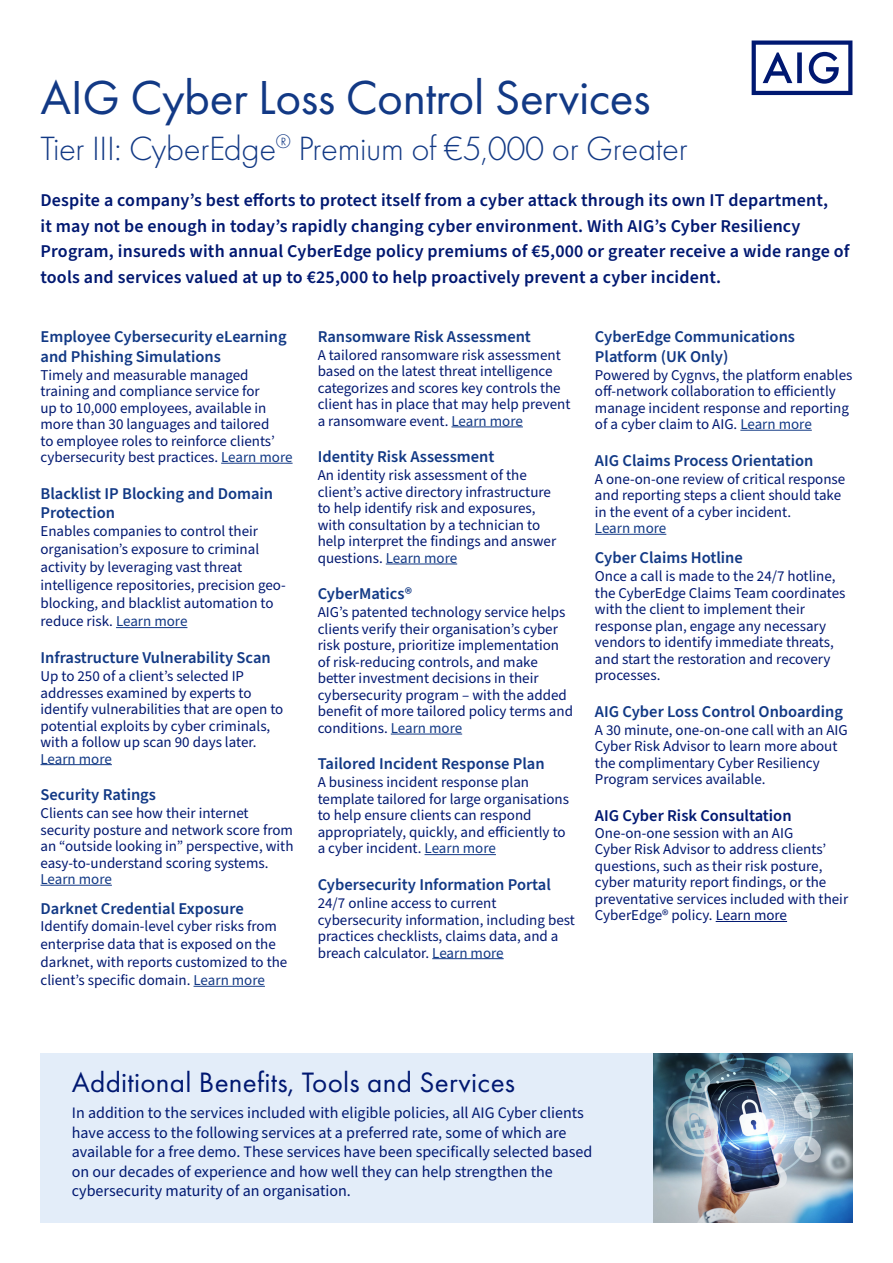
<style>
.page{position:relative;width:893px;height:1263px;background:#fff}
.page>*{position:absolute;margin:0;border:0;box-sizing:border-box;transform-origin:0 0}
.t1{font:49.5px "Futura PT";letter-spacing:-.01em;color:#123985}
.t2{font:300 34.95px "Futura PT";letter-spacing:-.01em;color:#123985}
.t3{font:29.1px "Futura PT";letter-spacing:.01em;color:#001871}
.t4{font:600 18px/25.5px "Source Sans Pro";letter-spacing:.01em;color:#001871}
.t5{font:600 16.5px/19.8px "Source Sans Pro";color:#123985}
.t6{font:600 16.5px "Source Sans Pro";color:#001871}
.t7{font:16.05px/19.5px "Source Sans Pro";color:#001871}
.t8{font:15px/16.5px "Source Sans Pro";color:#001871}
.t9{font:15px "Source Sans Pro";color:#123985}
.s1{color:#123985}
</style>
<div class="page">
<div style="left:40px;top:1053px;width:805px;height:169px;background:#e3edf9"></div>
<svg style="left:752px;top:40px;width:100px;height:55px"></svg>
<hr style="left:221px;top:463px;width:72px;height:1px;background:#123985">
<hr style="left:116px;top:627px;width:71px;height:1px;background:#123985">
<hr style="left:40px;top:764px;width:72px;height:1px;background:#123985">
<hr style="left:40px;top:885px;width:72px;height:1px;background:#123985">
<hr style="left:194px;top:986px;width:71px;height:1px;background:#123985">
<hr style="left:451px;top:426px;width:72px;height:1px;background:#123985">
<hr style="left:386px;top:564px;width:71px;height:1px;background:#123985">
<hr style="left:391px;top:734px;width:71px;height:1px;background:#123985">
<hr style="left:425px;top:854px;width:71px;height:1px;background:#123985">
<hr style="left:432px;top:958px;width:72px;height:1px;background:#123985">
<hr style="left:740px;top:430px;width:72px;height:1px;background:#123985">
<hr style="left:595px;top:534px;width:71px;height:1px;background:#123985">
<hr style="left:716px;top:921px;width:71px;height:1px;background:#001871">
<img style="left:653px;top:1053px;width:199px;height:169px">
<h1 class="t1" style="left:40px;top:69px;width:612px">AIG Cyber Loss Control Services</h1>
<h2 class="t2" style="left:40px;top:128px;width:649px">Tier III: CyberEdge<sup>®</sup> Premium of €5,000 or Greater</h2>
<p class="t4" style="left:40px;top:188px;width:810px">Despite a company’s best efforts to protect itself from a cyber attack through its own IT department,<br>it may not be enough in today’s rapidly changing cyber environment. With AIG’s Cyber Resiliency Program, insureds with annual CyberEdge policy premiums of €5,000 or greater receive a wide range of tools and services valued at up to €25,000 to help proactively prevent a cyber incident.</p>
<p class="t5" style="left:40px;top:327px;width:248px">Employee Cybersecurity eLearning and Phishing Simulations</p>
<p class="t8" style="left:40px;top:367px;width:254px">Timely and measurable managed training and compliance service for<br>up to 10,000 employees, available in more than 30 languages and tailored<br>to employee roles to reinforce clients’ cybersecurity best practices. <span class="s1">Learn more</span></p>
<p class="t5" style="left:40px;top:484px;width:234px">Blacklist IP Blocking and Domain<br>Protection</p>
<p class="t8" style="left:40px;top:523px;width:247px;line-height:18px">Enables companies to control their organisation’s exposure to criminal activity by leveraging vast threat intelligence repositories, precision geo&shy;blocking, and blacklist automation to reduce risk. <span class="s1">Learn more</span></p>
<p class="t5" style="left:40px;top:648px;width:232px">Infrastructure Vulnerability Scan</p>
<p class="t8" style="left:40px;top:668px;width:244px">Up to 250 of a client’s selected IP addresses examined by experts to identify vulnerabilities that are open to potential exploits by cyber criminals, with a follow up scan 90 days later.</p>
<p class="t9" style="left:40px;top:748px;width:73px">Learn more</p>
<p class="t5" style="left:40px;top:785px;width:117px">Security Ratings</p>
<p class="t8" style="left:40px;top:805px;width:254px">Clients can see how their internet security posture and network score from an “outside looking in” perspective, with easy-to-understand scoring systems.</p>
<p class="t9" style="left:40px;top:869px;width:73px">Learn more</p>
<p class="t5" style="left:40px;top:899px;width:205px">Darknet Credential Exposure</p>
<p class="t8" style="left:40px;top:918px;width:248px;line-height:18px">Identify domain-level cyber risks from enterprise data that is exposed on the darknet, with reports customized to the client’s specific domain. <span class="s1">Learn more</span></p>
<p class="t5" style="left:318px;top:327px;width:215px">Ransomware Risk Assessment</p>
<p class="t8" style="left:318px;top:347px;width:254px">A tailored ransomware risk assessment based on the latest threat intelligence categorizes and scores key controls the client has in place that may help prevent a ransomware event. <span class="s1">Learn more</span></p>
<p class="t5" style="left:318px;top:447px;width:178px">Identity Risk Assessment</p>
<p class="t8" style="left:318px;top:468px;width:240px">An identity risk assessment of the client’s active directory infrastructure to help identify risk and exposures, with consultation by a technician to help interpret the findings and answer questions. <span class="s1">Learn more</span></p>
<p class="t5" style="left:318px;top:584px;width:96px">CyberMatics®</p>
<p class="t8" style="left:318px;top:605px;width:257px">AIG’s patented technology service helps clients verify their organisation’s cyber risk posture, prioritize implementation of risk-reducing controls, and make better investment decisions in their cybersecurity program – with the added benefit of more tailored policy terms and conditions. <span class="s1">Learn more</span></p>
<p class="t5" style="left:318px;top:755px;width:228px">Tailored Incident Response Plan</p>
<p class="t8" style="left:318px;top:775px;width:253px">A business incident response plan template tailored for large organisations to help ensure clients can respond appropriately, quickly, and efficiently to a cyber incident. <span class="s1">Learn more</span></p>
<p class="t5" style="left:318px;top:875px;width:235px">Cybersecurity Information Portal</p>
<p class="t8" style="left:318px;top:895px;width:259px">24/7 online access to current cybersecurity information, including best practices checklists, claims data, and a breach calculator. <span class="s1">Learn more</span></p>
<p class="t5" style="left:595px;top:327px;width:202px">CyberEdge Communications<br>Platform (UK Only)</p>
<p class="t8" style="left:595px;top:367px;width:259px">Powered by Cygnvs, the platform enables off-network collaboration to efficiently manage incident response and reporting of a cyber claim to AIG. <span class="s1">Learn more</span></p>
<p class="t5" style="left:595px;top:451px;width:220px">AIG Claims Process Orientation</p>
<p class="t8" style="left:595px;top:471px;width:252px">A one-on-one review of critical response and reporting steps a client should take in the event of a cyber incident.</p>
<p class="t9" style="left:595px;top:518px;width:73px">Learn more</p>
<p class="t5" style="left:595px;top:548px;width:149px">Cyber Claims Hotline</p>
<p class="t8" style="left:595px;top:568px;width:252px">Once a call is made to the 24/7 hotline, the CyberEdge Claims Team coordinates with the client to implement their response plan, engage any necessary vendors to identify immediate threats, and start the restoration and recovery processes.</p>
<p class="t5" style="left:595px;top:702px;width:250px">AIG Cyber Loss Control Onboarding</p>
<p class="t8" style="left:595px;top:722px;width:254px">A 30 minute, one-on-one call with an AIG Cyber Risk Advisor to learn more about the complimentary Cyber Resiliency Program services available.</p>
<p class="t6" style="left:595px;top:804px;width:198px">AIG Cyber Risk Consultation</p>
<p class="t8" style="left:595px;top:825px;width:255px">One-on-one session with an AIG<br>Cyber Risk Advisor to address clients’ questions, such as their risk posture, cyber maturity report findings, or the preventative services included with their CyberEdge® policy. Learn more</p>
<h3 class="t3" style="left:72px;top:1065px;width:445px">Additional Benefits, Tools and Services</h3>
<p class="t7" style="left:72px;top:1104px;width:522px">In addition to the services included with eligible policies, all AIG Cyber clients have access to the following services at a preferred rate, some of which are available for a free demo. These services have been specifically selected based on our decades of experience and how well they can help strengthen the cybersecurity maturity of an organisation.</p>
</div>
